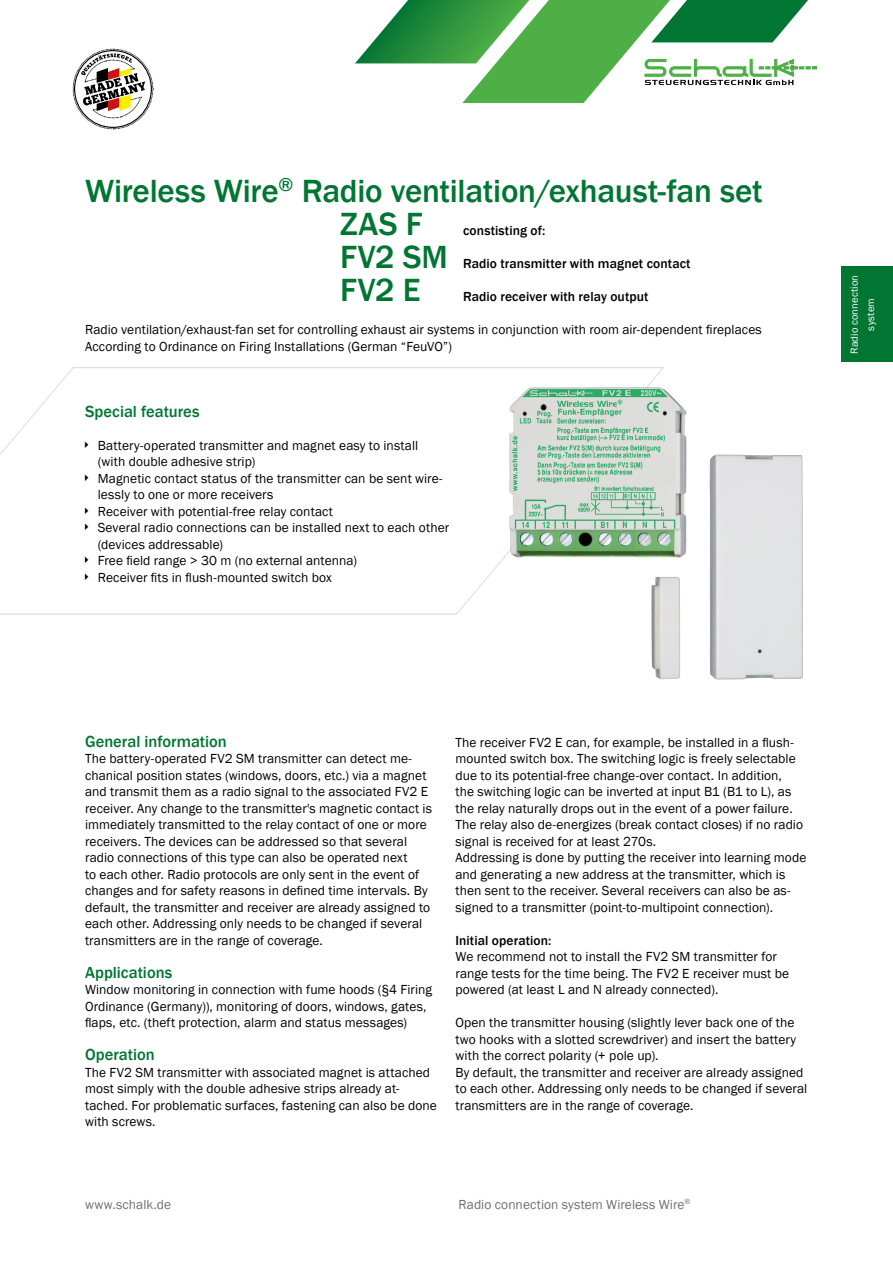
<style>
.page{position:relative;width:893px;height:1263px;background:#fff}
.page>*{position:absolute;margin:0;border:0;box-sizing:border-box;transform-origin:0 0}
.H1_Datenblatt{font:500 33px "Franklin Gothic";letter-spacing:-.005em;color:#017633}
.H2_Datenblatt{font:500 16.5px "Franklin Gothic";color:#017633}
.Fliesstext{font:13.5px/16.5px "Franklin Gothic";letter-spacing:.005em;color:#000}
.H1_Datenblatt-2{font:500 13.5px "Franklin Gothic";letter-spacing:.01em;color:#000}
.Kolumnentitel{font:13.5px "Franklin Gothic";letter-spacing:.005em;color:#6f6f6e}
.Fliesstext-2{font:500 13.5px "Franklin Gothic";letter-spacing:.01em;color:#000}
.Leitsystem{font:10.5px/16.5px "Franklin Gothic";letter-spacing:.015em;color:#fff;text-align:center}
</style>
<div class="page">
<svg style="left:0;top:367px;width:664px;height:248px"></svg>
<img style="left:651px;top:454px;width:152px;height:226px">
<img style="left:508px;top:385px;width:179px;height:173px">
<svg style="left:355px;top:0;width:462px;height:103px"></svg>
<svg style="left:73px;top:49px;width:81px;height:80px"></svg>
<div style="left:842px;top:267px;width:51px;height:95px;background:#017633"></div>
<svg style="left:85px;top:441px;width:3px;height:7px"></svg>
<svg style="left:85px;top:474px;width:3px;height:7px"></svg>
<svg style="left:85px;top:507px;width:3px;height:7px"></svg>
<svg style="left:85px;top:523px;width:3px;height:7px"></svg>
<svg style="left:85px;top:556px;width:3px;height:7px"></svg>
<svg style="left:85px;top:573px;width:3px;height:7px"></svg>
<p class="H1_Datenblatt" style="left:85px;top:171px;width:679px">Wireless Wire<sup>®</sup> Radio ventilation/exhaust-fan set</p>
<p class="H1_Datenblatt" style="left:340px;top:204px;width:84px">ZAS F</p>
<p class="H1_Datenblatt-2" style="left:463px;top:222px;width:84px">constisting of:</p>
<p class="H1_Datenblatt" style="left:340px;top:237px;width:109px">FV2 SM</p>
<p class="H1_Datenblatt-2" style="left:463px;top:255px;width:229px">Radio transmitter with magnet contact</p>
<p class="H1_Datenblatt" style="left:340px;top:270px;width:82px">FV2 E</p>
<p class="H1_Datenblatt-2" style="left:463px;top:288px;width:187px">Radio receiver with relay output</p>
<p class="Fliesstext" style="left:85px;top:322px;width:678px">Radio ventilation/exhaust-fan set for controlling exhaust air systems in conjunction with room air-dependent fireplaces</p>
<p class="Fliesstext" style="left:85px;top:338px;width:369px">According to Ordinance on Firing Installations (German “FeuVO”)</p>
<p class="H2_Datenblatt" style="left:85px;top:401px;width:116px">Special features</p>
<p class="Fliesstext" style="left:98px;top:437px;width:322px">Battery-operated transmitter and magnet easy to install (with double adhesive strip)</p>
<p class="Fliesstext" style="left:98px;top:470px;width:346px">Magnetic contact status of the transmitter can be sent wire&shy;lessly to one or more receivers</p>
<p class="Fliesstext" style="left:98px;top:503px;width:237px">Receiver with potential-free relay contact</p>
<p class="Fliesstext" style="left:98px;top:520px;width:353px">Several radio connections can be installed next to each other (devices addressable)</p>
<p class="Fliesstext" style="left:98px;top:553px;width:261px">Free field range &gt; 30 m (no external antenna)</p>
<p class="Fliesstext" style="left:98px;top:569px;width:236px">Receiver fits in flush-mounted switch box</p>
<p class="Leitsystem" style="left:846px;top:354px;width:81px;rotate:-90deg">Radio connection system</p>
<p class="H2_Datenblatt" style="left:85px;top:731px;width:143px">General information</p>
<p class="Fliesstext" style="left:85px;top:751px;width:348px">The battery-operated FV2 SM transmitter can detect me&shy;chanical position states (windows, doors, etc.) via a magnet and transmit them as a radio signal to the associated FV2 E receiver. Any change to the transmitter's magnetic contact is immediately transmitted to the relay contact of one or more receivers. The devices can be addressed so that several radio connections of this type can also be operated next<br>to each other. Radio protocols are only sent in the event of changes and for safety reasons in defined time intervals. By default, the transmitter and receiver are already assigned to each other. Addressing only needs to be changed if several transmitters are in the range of coverage.</p>
<p class="H2_Datenblatt" style="left:85px;top:962px;width:89px">Applications</p>
<p class="Fliesstext" style="left:85px;top:982px;width:349px">Window monitoring in connection with fume hoods (§4 Firing<br>Ordinance (Germany)), monitoring of doors, windows, gates, flaps, etc. (theft protection, alarm and status messages)</p>
<p class="H2_Datenblatt" style="left:85px;top:1044px;width:71px">Operation</p>
<p class="Fliesstext" style="left:85px;top:1064px;width:353px">The FV2 SM transmitter with associated magnet is attached most simply with the double adhesive strips already at&shy;tached. For problematic surfaces, fastening can also be done with screws.</p>
<p class="Fliesstext" style="left:455px;top:734px;width:349px">The receiver FV2 E can, for example, be installed in a flush&shy;mounted switch box. The switching logic is freely selectable due to its potential-free change-over contact. In addition, the switching logic can be inverted at input B1 (B1 to L), as the relay naturally drops out in the event of a power failure.<br>The relay also de-energizes (break contact closes) if no radio signal is received for at least 270s.</p>
<p class="Fliesstext" style="left:455px;top:850px;width:352px">Addressing is done by putting the receiver into learning mode and generating a new address at the transmitter, which is then sent to the receiver. Several receivers can also be as&shy;signed to a transmitter (point-to-multipoint connection).</p>
<p class="Fliesstext-2" style="left:455px;top:932px;width:97px">Initial operation:</p>
<p class="Fliesstext" style="left:455px;top:949px;width:335px">We recommend not to install the FV2 SM transmitter for range tests for the time being. The FV2 E receiver must be powered (at least L and N already connected).</p>
<p class="Fliesstext" style="left:455px;top:1015px;width:353px">Open the transmitter housing (slightly lever back one of the two hooks with a slotted screwdriver) and insert the battery with the correct polarity (+ pole up).<br>By default, the transmitter and receiver are already assigned to each other. Addressing only needs to be changed if several transmitters are in the range of coverage.</p>
<p class="Kolumnentitel" style="left:85px;top:1196px;width:88px">www.schalk.de</p>
<p class="Kolumnentitel" style="left:459px;top:1196px;width:234px">Radio connection system Wireless Wire<sup>®</sup></p>
</div>
